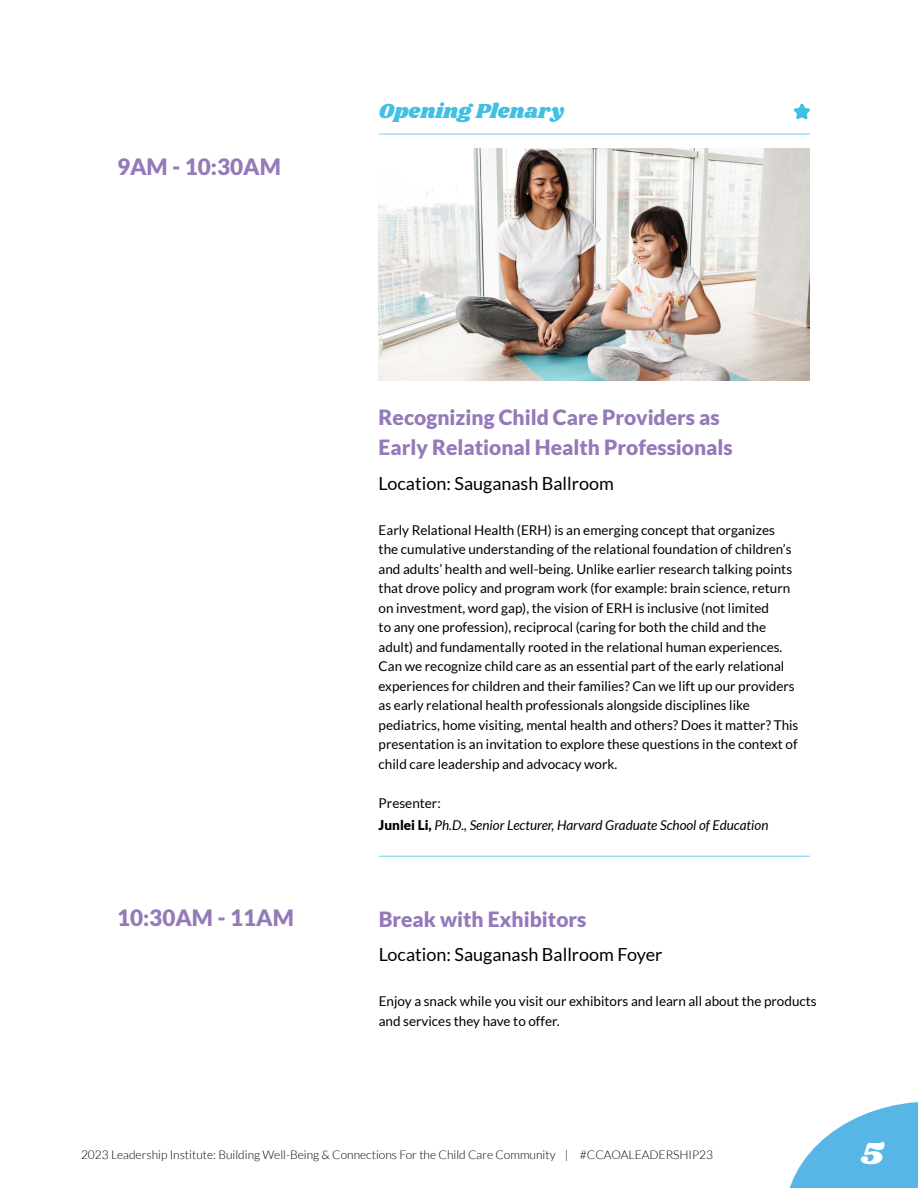
<style>
.page{position:relative;width:918px;height:1188px;background:#fff}
.page>*{position:absolute;margin:0;border:0;box-sizing:border-box;transform-origin:0 0}
.t1{font:33px "Shrikhand";color:#fff}
.t2{font:900 22.5px "Lato";color:#947ab8}
.t3{font:900 21px/30px "Lato";color:#947ab8}
.t4{font:21px "Shrikhand";color:#41c0e4}
.t5{font:18px "Lato";color:#000}
.t6{font:13.5px/19.5px "Lato";color:#000}
.t7{font:italic 13.5px/22.5px "Lato";color:#000}
.t8{font:300 12px "Lato";color:#000}
.s1{font-style:normal}
.s2{font-weight:900;font-style:normal}
</style>
<div class="page">
<svg style="left:789px;top:1102px;width:129px;height:86px"></svg>
<hr style="left:379px;top:134px;width:431px;height:1px;background:#00aeef">
<hr style="left:379px;top:856px;width:431px;height:1px;background:#00aeef">
<svg style="left:793px;top:103px;width:17px;height:17px"></svg>
<img style="left:379px;top:149px;width:431px;height:232px">
<h2 class="t2" style="left:117px;top:153px;width:165px">9AM - 10:30AM</h2>
<h3 class="t4" style="left:379px;top:96px;width:187px">Opening Plenary</h3>
<h3 class="t3" style="left:379px;top:402px;width:356px">Recognizing Child Care Providers as<br>Early Relational Health Professionals</h3>
<h3 class="t5" style="left:379px;top:473px;width:237px">Location: Sauganash Ballroom</h3>
<p class="t6" style="left:379px;top:520px;width:421px">Early Relational Health (ERH) is an emerging concept that organizes<br>the cumulative understanding of the relational foundation of children’s and adults’ health and well-being. Unlike earlier research talking points that drove policy and program work (for example: brain science, return on investment, word gap), the vision of ERH is inclusive (not limited<br>to any one profession), reciprocal (caring for both the child and the adult) and fundamentally rooted in the relational human experiences.<br>Can we recognize child care as an essential part of the early relational experiences for children and their families? Can we lift up our providers as early relational health professionals alongside disciplines like pediatrics, home visiting, mental health and others? Does it matter? This presentation is an invitation to explore these questions in the context of child care leadership and advocacy work.</p>
<p class="t7" style="left:379px;top:792px;width:391px"><span class="s1">Presenter:<br></span><span class="s2">Junlei Li,</span> Ph.D., Senior Lecturer, Harvard Graduate School of Education</p>
<h2 class="t2" style="left:117px;top:905px;width:178px">10:30AM - 11AM</h2>
<h3 class="t3" style="left:379px;top:903px;width:209px">Break with Exhibitors</h3>
<h3 class="t5" style="left:379px;top:945px;width:285px">Location: Sauganash Ballroom Foyer</h3>
<p class="t6" style="left:379px;top:991px;width:440px">Enjoy a snack while you visit our exhibitors and learn all about the products and services they have to offer.</p>
<p class="t8" style="left:81px;top:1148px;width:634px">2023 Leadership Institute: Building Well-Being &amp; Connections For the Child Care Community | #CCAOALEADERSHIP23</p>
<h1 class="t1" style="left:861px;top:1130px;width:24px">5</h1>
</div>
